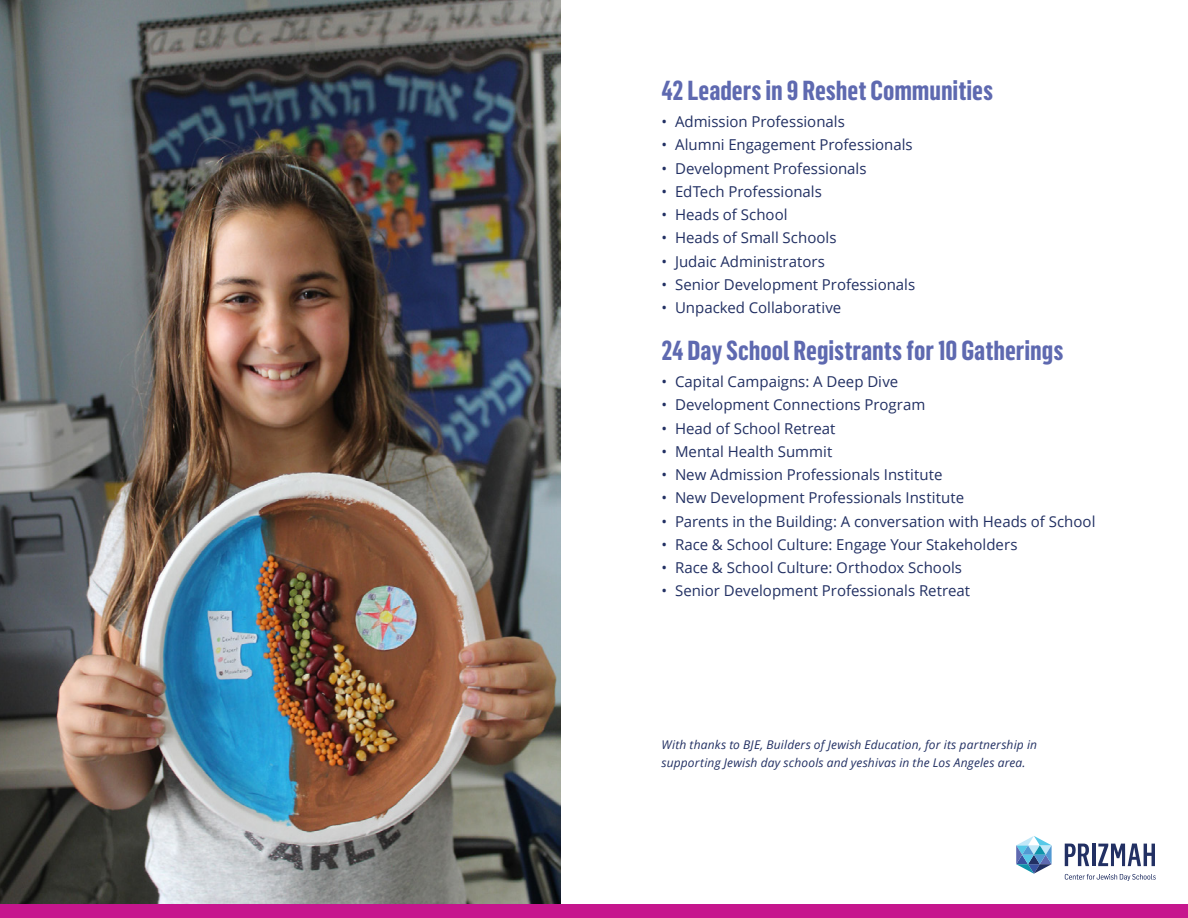
<style>
.page{position:relative;width:1188px;height:918px;background:#fff}
.page>*{position:absolute;margin:0;border:0;box-sizing:border-box;transform-origin:0 0}
.t1{font:700 27px "Flama Condensed";color:#5e69b0}
.t2{font:15px "Open Sans";color:#223063}
.t3{font:italic 12px/18px "Open Sans";letter-spacing:.015em;color:#223063}
</style>
<div class="page">
<img style="left:0;top:0;width:560px;height:904px">
<svg style="left:1065px;top:844px;width:24px;height:22px"></svg>
<svg style="left:1098px;top:844px;width:57px;height:22px"></svg>
<hr style="left:1092px;top:844px;width:4px;height:22px;background:#223063">
<svg style="left:1065px;top:874px;width:91px;height:7px"></svg>
<svg style="left:1016px;top:836px;width:36px;height:38px"></svg>
<div style="left:0;top:904px;width:1188px;height:14px;background:#c6168d"></div>
<h1 class="t1" style="left:662px;top:74px;width:333px">42 Leaders in 9 Reshet Communities</h1>
<p class="t2" style="left:662px;top:111px;width:185px">• Admission Professionals</p>
<p class="t2" style="left:662px;top:135px;width:253px">• Alumni Engagement Professionals</p>
<p class="t2" style="left:662px;top:158px;width:207px">• Development Professionals</p>
<p class="t2" style="left:662px;top:181px;width:162px">• EdTech Professionals</p>
<p class="t2" style="left:662px;top:204px;width:128px">• Heads of School</p>
<p class="t2" style="left:662px;top:228px;width:177px">• Heads of Small Schools</p>
<p class="t2" style="left:662px;top:251px;width:165px">• Judaic Administrators</p>
<p class="t2" style="left:662px;top:274px;width:255px">• Senior Development Professionals</p>
<p class="t2" style="left:662px;top:297px;width:181px">• Unpacked Collaborative</p>
<h1 class="t1" style="left:662px;top:334px;width:403px">24 Day School Registrants for 10 Gatherings</h1>
<p class="t2" style="left:662px;top:371px;width:238px">• Capital Campaigns: A Deep Dive</p>
<p class="t2" style="left:662px;top:395px;width:265px">• Development Connections Program</p>
<p class="t2" style="left:662px;top:418px;width:175px">• Head of School Retreat</p>
<p class="t2" style="left:662px;top:441px;width:172px">• Mental Health Summit</p>
<p class="t2" style="left:662px;top:464px;width:282px">• New Admission Professionals Institute</p>
<p class="t2" style="left:662px;top:488px;width:304px">• New Development Professionals Institute</p>
<p class="t2" style="left:662px;top:511px;width:435px">• Parents in the Building: A conversation with Heads of School</p>
<p class="t2" style="left:662px;top:534px;width:358px">• Race &amp; School Culture: Engage Your Stakeholders</p>
<p class="t2" style="left:662px;top:557px;width:302px">• Race &amp; School Culture: Orthodox Schools</p>
<p class="t2" style="left:662px;top:581px;width:310px">• Senior Development Professionals Retreat</p>
<p class="t3" style="left:662px;top:735px;width:377px">With thanks to BJE, Builders of Jewish Education, for its partnership in supporting Jewish day schools and yeshivas in the Los Angeles area.</p>
</div>
